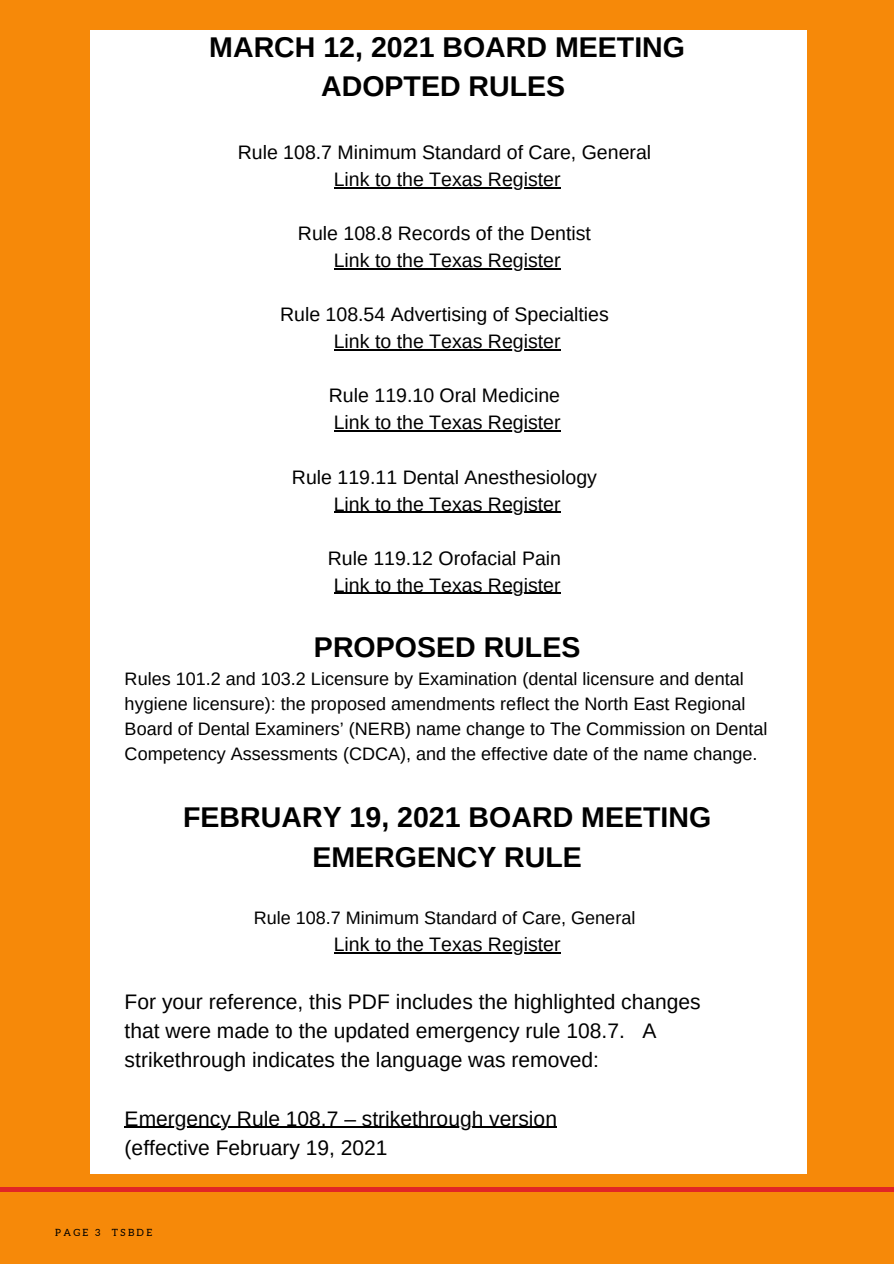
<style>
.page{position:relative;width:894px;height:1264px;background:#fff}
.page>*{position:absolute;margin:0;border:0;box-sizing:border-box;transform-origin:0 0}
.t1{font:700 28.5px "Arimo";color:#000}
.t2{font:21px/29.2px "Arimo";color:#000}
.t3{font:19.5px "Arimo";color:#000}
.t4{font:18px/24.8px "Arimo";color:#000}
.t5{font:9.9px "Aleo";letter-spacing:.24em;color:#000}
</style>
<div class="page">
<div style="left:0;top:0;width:893px;height:1263px;background:#f68909"></div>
<div style="left:90px;top:30px;width:717px;height:1143px;background:#fff"></div>
<hr style="left:0;top:1187px;width:893px;height:4px;background:#e12525">
<hr style="left:334px;top:187px;width:226px;height:1px;background:#000">
<hr style="left:334px;top:268px;width:226px;height:1px;background:#000">
<hr style="left:334px;top:349px;width:226px;height:1px;background:#000">
<hr style="left:334px;top:430px;width:226px;height:2px;background:#000">
<hr style="left:334px;top:511px;width:226px;height:2px;background:#000">
<hr style="left:334px;top:593px;width:226px;height:1px;background:#000">
<hr style="left:334px;top:952px;width:226px;height:1px;background:#000">
<hr style="left:125px;top:1126px;width:432px;height:1px;background:#000">
<p class="t1" style="left:209px;top:31px;width:477px">MARCH 12, 2021 BOARD MEETING</p>
<p class="t1" style="left:321px;top:70px;width:245px">ADOPTED RULES</p>
<p class="t3" style="left:238px;top:141px;width:415px">Rule 108.7 Minimum Standard of Care, General</p>
<p class="t3" style="left:334px;top:168px;width:228px">Link to the Texas Register</p>
<p class="t3" style="left:298px;top:222px;width:294px">Rule 108.8 Records of the Dentist</p>
<p class="t3" style="left:334px;top:249px;width:228px">Link to the Texas Register</p>
<p class="t3" style="left:280px;top:304px;width:330px">Rule 108.54 Advertising of Specialties</p>
<p class="t3" style="left:334px;top:331px;width:228px">Link to the Texas Register</p>
<p class="t3" style="left:329px;top:385px;width:232px">Rule 119.10 Oral Medicine</p>
<p class="t3" style="left:334px;top:412px;width:228px">Link to the Texas Register</p>
<p class="t3" style="left:292px;top:466px;width:306px">Rule 119.11 Dental Anesthesiology</p>
<p class="t3" style="left:334px;top:493px;width:228px">Link to the Texas Register</p>
<p class="t3" style="left:328px;top:547px;width:235px">Rule 119.12 Orofacial Pain</p>
<p class="t3" style="left:334px;top:574px;width:228px">Link to the Texas Register</p>
<p class="t1" style="left:314px;top:631px;width:268px">PROPOSED RULES</p>
<p class="t4" style="left:125px;top:666px;width:644px">Rules 101.2 and 103.2 Licensure by Examination (dental licensure and dental hygiene licensure): the proposed amendments reflect the North East Regional Board of Dental Examiners’ (NERB) name change to The Commission on Dental Competency Assessments (CDCA), and the effective date of the name change.</p>
<p class="t1" style="left:183px;top:801px;width:529px">FEBRUARY 19, 2021 BOARD MEETING</p>
<p class="t1" style="left:312px;top:840px;width:271px">EMERGENCY RULE</p>
<p class="t4" style="left:254px;top:905px;width:383px">Rule 108.7 Minimum Standard of Care, General</p>
<p class="t3" style="left:334px;top:933px;width:228px">Link to the Texas Register</p>
<p class="t2" style="left:125px;top:986px;width:577px">For your reference, this PDF includes the highlighted changes</p>
<p class="t2" style="left:125px;top:1015px;width:533px">that were made to the updated emergency rule 108.7. A strikethrough indicates the language was removed:</p>
<p class="t2" style="left:125px;top:1103px;width:434px">Emergency Rule 108.7 – strikethrough version</p>
<p class="t2" style="left:125px;top:1132px;width:264px">(effective February 19, 2021</p>
<p class="t5" style="left:55px;top:1226px;width:99px">PAGE 3 TSBDE</p>
</div>
